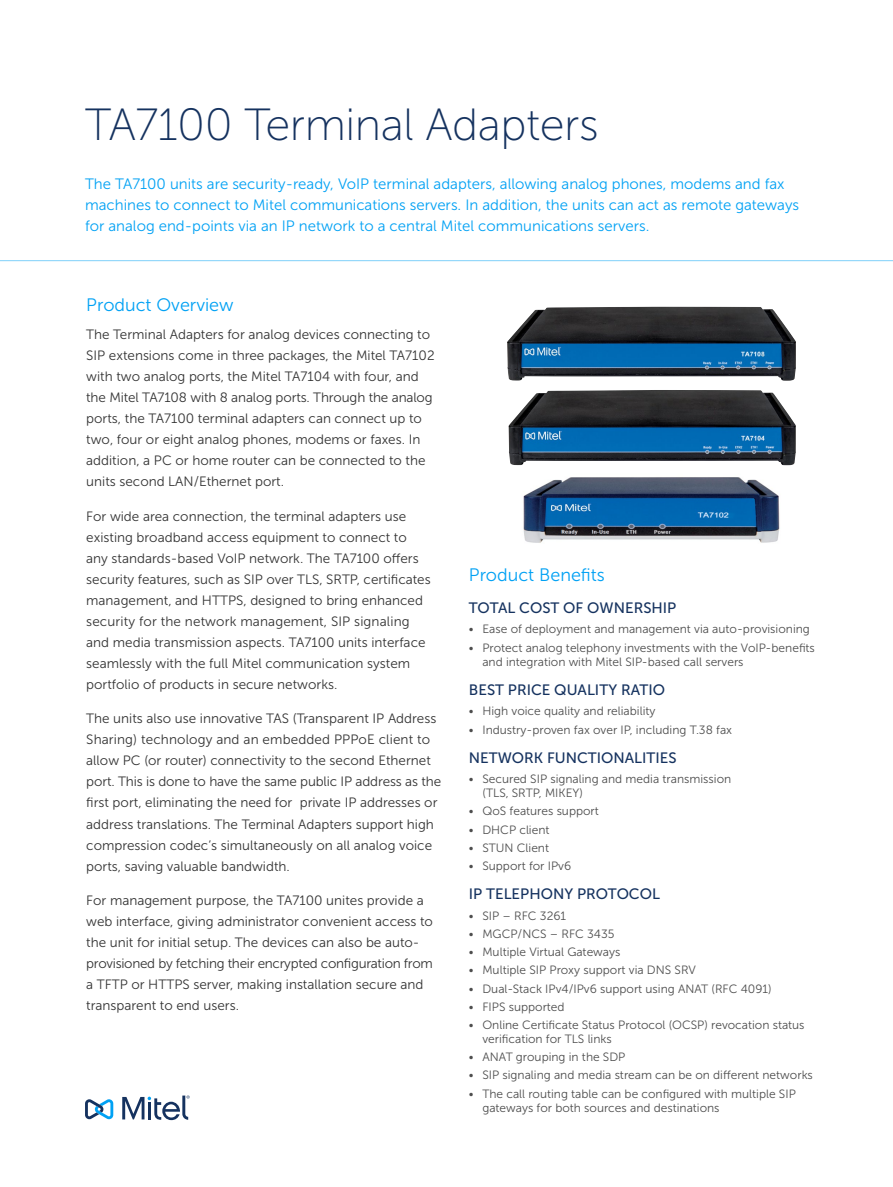
<style>
.page{position:relative;width:893px;height:1187px;background:#fff}
.page>*{position:absolute;margin:0;border:0;box-sizing:border-box;transform-origin:0 0}
.t1{font:45px "Museo Sans 100";letter-spacing:-.01em;color:#15325f}
.t2{font:18px "Museo Sans 300";color:#00a1f4}
.t3{font:15px/21px "Museo Sans 300";color:#00a1f4}
.t4{font:15px "Museo Sans 500";color:#15325f}
.t5{font:13.5px/21px "Museo Sans 300";color:#333}
.t6{font:12px/14px "Museo Sans 300";color:#4d4d4d}
</style>
<div class="page">
<svg style="left:85px;top:1099px;width:28px;height:20px"></svg>
<svg style="left:122px;top:1095px;width:68px;height:25px"></svg>
<hr style="left:0;top:260px;width:893px;height:1px;background:#80d0f9">
<img style="left:508px;top:390px;width:288px;height:75px">
<img style="left:523px;top:477px;width:257px;height:66px">
<img style="left:507px;top:306px;width:289px;height:75px">
<h1 class="t1" style="left:85px;top:101px;width:515px">TA7100 Terminal Adapters</h1>
<p class="t3" style="left:85px;top:173px;width:716px">The TA7100 units are security-ready, VoIP terminal adapters, allowing analog phones, modems and fax machines to connect to Mitel communications servers. In addition, the units can act as remote gateways for analog end-points via an IP network to a central Mitel communications servers.</p>
<h2 class="t2" style="left:86px;top:295px;width:149px">Product Overview</h2>
<p class="t5" style="left:86px;top:324px;width:350px">The Terminal Adapters for analog devices connecting to SIP extensions come in three packages, the Mitel TA7102 with two analog ports, the Mitel TA7104 with four, and the Mitel TA7108 with 8 analog ports. Through the analog ports, the TA7100 terminal adapters can connect up to two, four or eight analog phones, modems or faxes. In addition, a PC or home router can be connected to the units second LAN/Ethernet port.</p>
<p class="t5" style="left:86px;top:505px;width:346px">For wide area connection, the terminal adapters use existing broadband access equipment to connect to any standards-based VoIP network. The TA7100 offers security features, such as SIP over TLS, SRTP, certificates management, and HTTPS, designed to bring enhanced security for the network management, SIP signaling and media transmission aspects. TA7100 units interface seamlessly with the full Mitel communication system portfolio of products in secure networks.</p>
<p class="t5" style="left:86px;top:708px;width:356px">The units also use innovative TAS (Transparent IP Address Sharing) technology and an embedded PPPoE client to allow PC (or router) connectivity to the second Ethernet port. This is done to have the same public IP address as the first port, eliminating the need for private IP addresses or address translations. The Terminal Adapters support high compression codec’s simultaneously on all analog voice ports, saving valuable bandwidth.</p>
<p class="t5" style="left:86px;top:889px;width:348px">For management purpose, the TA7100 unites provide a web interface, giving administrator convenient access to the unit for initial setup. The devices can also be auto&shy;provisioned by fetching their encrypted configuration from a TFTP or HTTPS server, making installation secure and transparent to end users.</p>
<h2 class="t2" style="left:469px;top:565px;width:137px">Product Benefits</h2>
<p class="t4" style="left:469px;top:599px;width:209px">TOTAL COST OF OWNERSHIP</p>
<p class="t6" style="left:469px;top:622px;width:342px">• Ease of deployment and management via auto-provisioning</p>
<p class="t6" style="left:482px;top:640px;width:334px;text-indent:-14px">• Protect analog telephony investments with the VoIP-benefits and integration with Mitel SIP-based call servers</p>
<p class="t4" style="left:469px;top:681px;width:198px">BEST PRICE QUALITY RATIO</p>
<p class="t6" style="left:469px;top:704px;width:188px">• High voice quality and reliability</p>
<p class="t6" style="left:469px;top:722px;width:265px">• Industry-proven fax over IP, including T.38 fax</p>
<p class="t4" style="left:469px;top:749px;width:209px">NETWORK FUNCTIONALITIES</p>
<p class="t6" style="left:482px;top:772px;width:250px;text-indent:-14px">• Secured SIP signaling and media transmission (TLS, SRTP, MIKEY)</p>
<p class="t6" style="left:469px;top:804px;width:132px">• QoS features support</p>
<p class="t6" style="left:469px;top:822px;width:82px">• DHCP client</p>
<p class="t6" style="left:469px;top:840px;width:82px">• STUN Client</p>
<p class="t6" style="left:469px;top:859px;width:104px">• Support for IPv6</p>
<p class="t4" style="left:469px;top:885px;width:193px">IP TELEPHONY PROTOCOL</p>
<p class="t6" style="left:469px;top:908px;width:99px">• SIP – RFC 3261</p>
<p class="t6" style="left:469px;top:926px;width:147px">• MGCP/NCS – RFC 3435</p>
<p class="t6" style="left:469px;top:945px;width:153px">• Multiple Virtual Gateways</p>
<p class="t6" style="left:469px;top:963px;width:229px">• Multiple SIP Proxy support via DNS SRV</p>
<p class="t6" style="left:469px;top:981px;width:304px">• Dual-Stack IPv4/IPv6 support using ANAT (RFC 4091)</p>
<p class="t6" style="left:469px;top:999px;width:97px">• FIPS supported</p>
<p class="t6" style="left:482px;top:1017px;width:324px;text-indent:-14px">• Online Certificate Status Protocol (OCSP) revocation status verification for TLS links</p>
<p class="t6" style="left:469px;top:1050px;width:158px">• ANAT grouping in the SDP</p>
<p class="t6" style="left:469px;top:1068px;width:346px">• SIP signaling and media stream can be on different networks</p>
<p class="t6" style="left:482px;top:1086px;width:315px;text-indent:-14px">• The call routing table can be configured with multiple SIP gateways for both sources and destinations</p>
</div>
